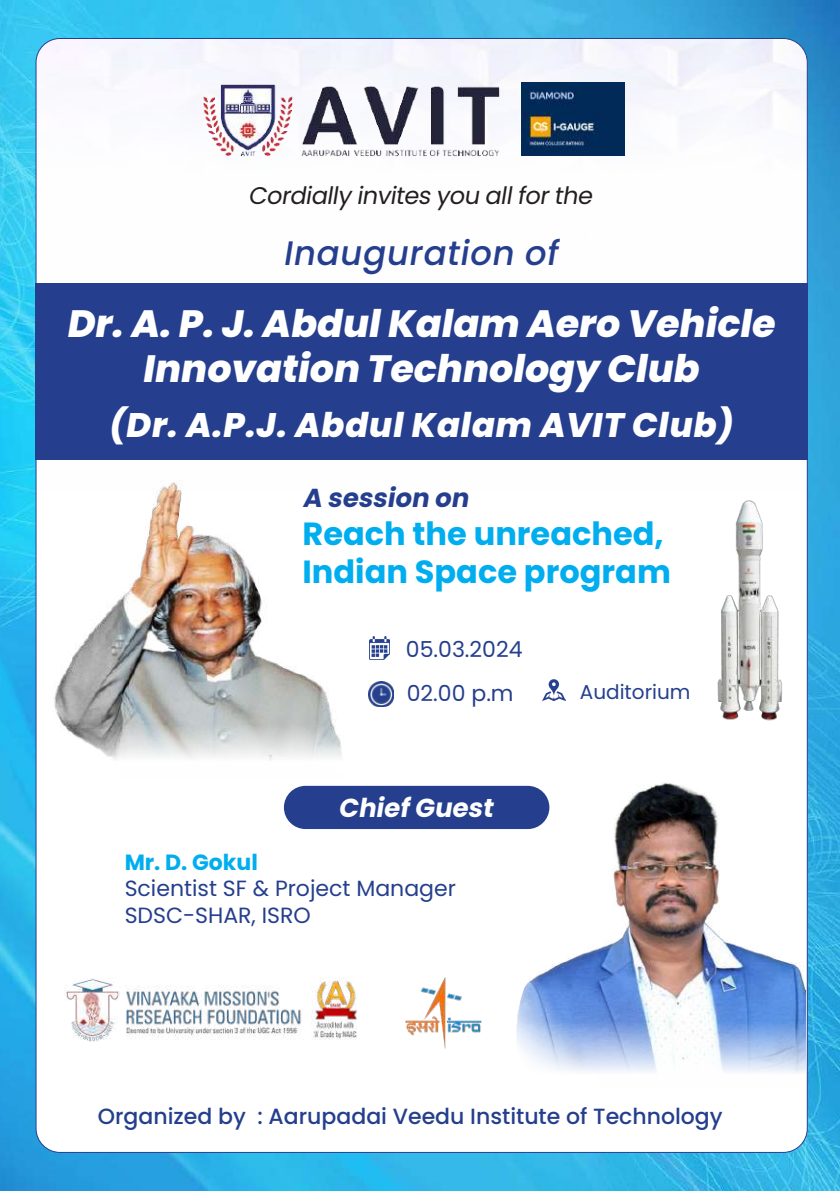
<style>
.page{position:relative;width:840px;height:1191px;background:#fff}
.page>*{position:absolute;margin:0;border:0;box-sizing:border-box;transform-origin:0 0}
.t1{font:italic 800 38px/45.6px "Poppins";color:#fff;text-align:center}
.t2{font:italic 800 34px "Poppins";color:#fff}
.t3{font:italic 500 34px "Poppins";color:#253f8e}
.t4{font:700 32px/38px "Poppins";color:#00aeef}
.t5{font:italic 700 26px "Poppins";color:#fff}
.t6{font:italic 700 26px "Poppins";color:#253f8e}
.t7{font:italic 24px "Poppins";color:#231f20}
.t8{font:22px/26.4px "Poppins";color:#253f8e}
.t9{font:500 22px "Poppins";color:#253f8e}
.t10{font:700 22px "Poppins";color:#00aeef}
.t11{font:20px "Poppins";color:#253f8e}
</style>
<div class="page">
<img style="left:0;top:0;width:839px;height:1191px">
<div style="left:36px;top:38px;width:770px;height:1114px;background:#fff;border-radius:24px"></div>
<img style="left:36px;top:38px;width:770px;height:443px">
<img style="left:497px;top:782px;width:308px;height:291px">
<div style="left:36px;top:283px;width:771px;height:176px;background:#253f8e"></div>
<div style="left:284px;top:786px;width:265px;height:43px;background:#253f8e;border-radius:22px"></div>
<img style="left:188px;top:71px;width:317px;height:89px">
<img style="left:521px;top:83px;width:103px;height:72px">
<img style="left:64px;top:978px;width:293px;height:64px">
<img style="left:370px;top:637px;width:20px;height:22px">
<img style="left:542px;top:679px;width:23px;height:22px">
<img style="left:369px;top:682px;width:24px;height:24px">
<img style="left:21px;top:481px;width:321px;height:298px">
<img style="left:717px;top:490px;width:106px;height:238px">
<img style="left:405px;top:977px;width:76px;height:72px">
<p class="t7" style="left:248px;top:182px;width:351px">Cordially invitesyou allforthe</p>
<h2 class="t3" style="left:282px;top:233px;width:285px">Inauguration of</h2>
<h1 class="t1" style="left:66px;top:300px;width:719px">Dr.A.P.J.AbdulKalam Aero Vehicle<br>Innovation Technology Club</h1>
<h2 class="t2" style="left:108px;top:405px;width:634px">(Dr.A.P.J.AbdulKalam AVIT Club)</h2>
<p class="t6" style="left:302px;top:482px;width:174px">A session on</p>
<h3 class="t4" style="left:302px;top:514px;width:370px">Reach the unreached,<br>Indian Space program</h3>
<p class="t8" style="left:405px;top:626px;width:118px;line-height:44.6px">05.03.2024<br>02.00 p.m</p>
<p class="t5" style="left:338px;top:793px;width:163px">ChiefGuest</p>
<p class="t10" style="left:125px;top:849px;width:135px">Mr. D. Gokul</p>
<p class="t8" style="left:125px;top:875px;width:333px">Scientist SF &amp; Project Manager<br>SDSC-SHAR, ISRO</p>
<p class="t11" style="left:579px;top:680px;width:112px">Auditorium</p>
<p class="t9" style="left:98px;top:1103px;width:626px">Organized by : Aarupadai Veedu Institute of Technology</p>
</div>
